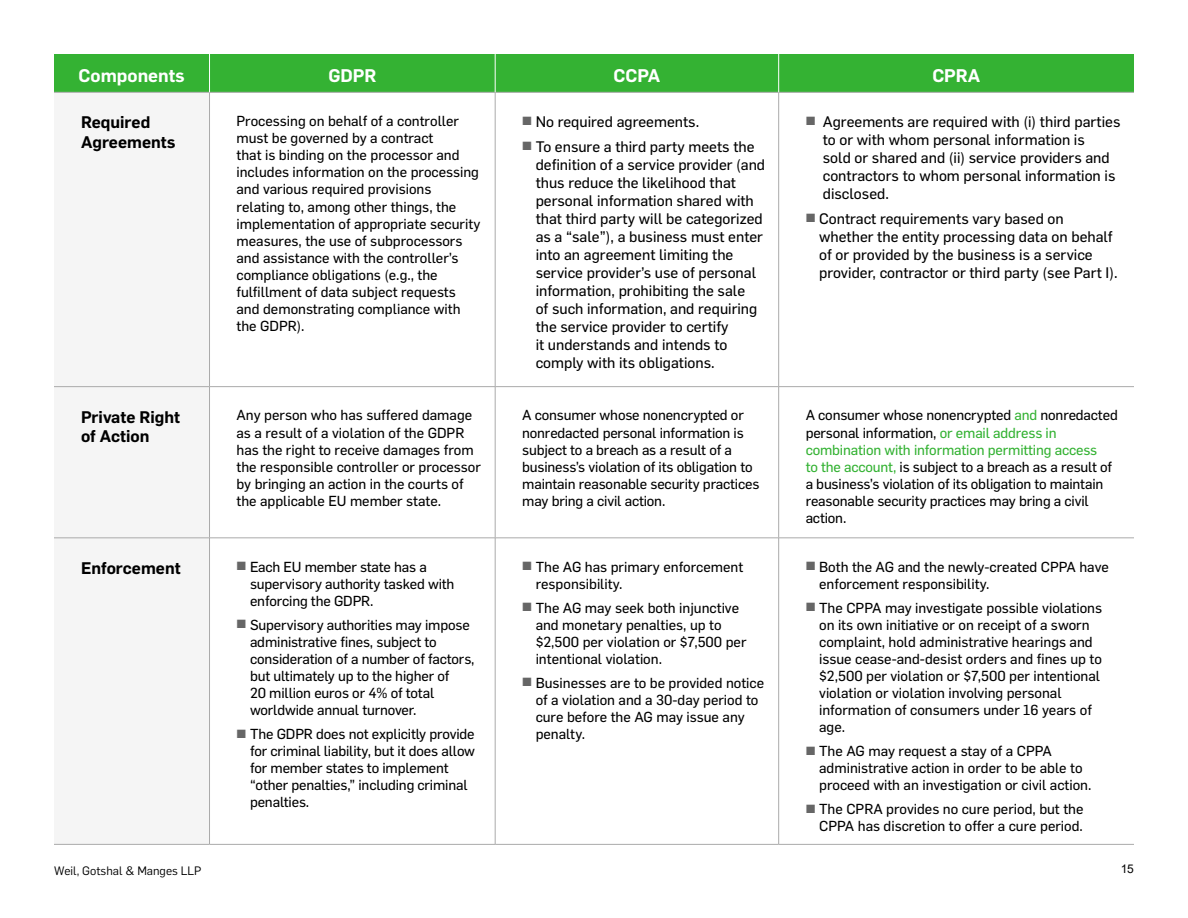
<style>
.page{position:relative;width:1188px;height:918px;background:#fff}
.page>*{position:absolute;margin:0;border:0;box-sizing:border-box;transform-origin:0 0}
.t1{font:600 18px "Flama";color:#fff}
.t2{font:600 16.5px/19.8px "Flama";color:#000}
.t3{font:15px/18px "Flama Basic";color:#000}
.t4{font:14.25px/17.1px "Flama Basic";color:#000}
.t5{font:12px "Flama";color:#000}
.t6{font:12px "Arial";color:#000}
.s1{color:#666}
.s2{color:#34b233}
.s3{font-size:15px;color:#666}
</style>
<div class="page">
<div style="left:54px;top:54px;width:1080px;height:38px;background:#34b233"></div>
<hr style="left:54px;top:92px;width:156px;height:1px;background:#aaa">
<hr style="left:210px;top:92px;width:285px;height:1px;background:#aaa">
<hr style="left:209px;top:92px;width:1px;height:294px;background:#aaa">
<hr style="left:495px;top:92px;width:284px;height:1px;background:#aaa">
<hr style="left:495px;top:92px;width:1px;height:294px;background:#aaa">
<hr style="left:779px;top:92px;width:355px;height:1px;background:#aaa">
<hr style="left:778px;top:92px;width:1px;height:294px;background:#aaa">
<hr style="left:54px;top:386px;width:156px;height:1px;background:#aaa">
<hr style="left:210px;top:386px;width:285px;height:1px;background:#aaa">
<hr style="left:209px;top:387px;width:1px;height:151px;background:#aaa">
<hr style="left:495px;top:386px;width:284px;height:1px;background:#aaa">
<hr style="left:495px;top:387px;width:1px;height:151px;background:#aaa">
<hr style="left:779px;top:386px;width:355px;height:1px;background:#aaa">
<hr style="left:778px;top:387px;width:1px;height:151px;background:#aaa">
<hr style="left:209px;top:538px;width:1px;height:306px;background:#aaa">
<hr style="left:495px;top:538px;width:1px;height:306px;background:#aaa">
<hr style="left:778px;top:538px;width:1px;height:306px;background:#aaa">
<hr style="left:54px;top:844px;width:156px;height:1px;background:#aaa">
<hr style="left:210px;top:844px;width:285px;height:1px;background:#aaa">
<hr style="left:495px;top:844px;width:284px;height:1px;background:#aaa">
<hr style="left:779px;top:844px;width:355px;height:1px;background:#aaa">
<hr style="left:209px;top:54px;width:1px;height:38px;background:#fff">
<hr style="left:495px;top:54px;width:1px;height:38px;background:#fff">
<hr style="left:778px;top:54px;width:1px;height:38px;background:#fff">
<hr style="left:54px;top:538px;width:156px;height:1px;background:#aaa">
<hr style="left:210px;top:538px;width:285px;height:1px;background:#aaa">
<hr style="left:495px;top:538px;width:284px;height:1px;background:#aaa">
<hr style="left:779px;top:538px;width:355px;height:1px;background:#aaa">
<p class="t1" style="left:79px;top:62px;width:108px">Components</p>
<p class="t1" style="left:328px;top:62px;width:50px">GDPR</p>
<p class="t1" style="left:613px;top:62px;width:48px">CCPA</p>
<p class="t1" style="left:932px;top:62px;width:50px">CPRA</p>
<p class="t2" style="left:81px;top:111px;width:96px">Required<br>Agreements</p>
<p class="t4" style="left:237px;top:112px;width:245px">Processing on behalf of a controller must be governed by a contract<br>that is binding on the processor and includes information on the processing and various required provisions relating to, among other things, the implementation of appropriate security measures, the use of subprocessors and assistance with the controller’s compliance obligations (e.g., the fulfillment of data subject requests and demonstrating compliance with the GDPR).</p>
<p class="t3" style="left:522px;top:112px;width:179px"><span class="s1">▪</span> No required agreements.</p>
<p class="t3" style="left:823px;top:112px;width:299px;text-indent:-17px"><span class="s1">▪</span> Agreements are required with (i) third parties to or with whom personal information is<br>sold or shared and (ii) service providers and contractors to whom personal information is disclosed.</p>
<p class="t3" style="left:819px;top:208px;width:300px;text-indent:-14px"><span class="s1">▪</span> Contract requirements vary based on whether the entity processing data on behalf of or provided by the business is a service provider, contractor or third party (see Part I).</p>
<p class="t3" style="left:536px;top:136px;width:231px;text-indent:-14px"><span class="s1">▪</span> To ensure a third party meets the definition of a service provider (and thus reduce the likelihood that personal information shared with that third party will be categorized as a “sale”), a business must enter into an agreement limiting the service provider’s use of personal information, prohibiting the sale<br>of such information, and requiring the service provider to certify<br>it understands and intends to comply with its obligations.</p>
<p class="t2" style="left:81px;top:406px;width:100px">Private Right of Action</p>
<p class="t4" style="left:237px;top:406px;width:246px">Any person who has suffered damage as a result of a violation of the GDPR has the right to receive damages from the responsible controller or processor by bringing an action in the courts of the applicable EU member state.</p>
<p class="t4" style="left:522px;top:406px;width:239px">A consumer whose nonencrypted or nonredacted personal information is subject to a breach as a result of a business’s violation of its obligation to maintain reasonable security practices may bring a civil action.</p>
<p class="t4" style="left:806px;top:406px;width:314px">A consumer whose nonencrypted <span class="s2">and</span> nonredacted personal information, <span class="s2">or email address in combination with information permitting access<br>to the account,</span> is subject to a breach as a result of a business’s violation of its obligation to maintain reasonable security practices may bring a civil action.</p>
<p class="t2" style="left:81px;top:557px;width:101px">Enforcement</p>
<p class="t4" style="left:250px;top:557px;width:206px;text-indent:-14px"><span class="s3">▪</span> Each EU member state has a supervisory authority tasked with enforcing the GDPR.</p>
<p class="t4" style="left:250px;top:615px;width:226px;text-indent:-14px"><span class="s3">▪</span> Supervisory authorities may impose administrative fines, subject to consideration of a number of factors, but ultimately up to the higher of<br>20 million euros or 4% of total worldwide annual turnover.</p>
<p class="t4" style="left:250px;top:725px;width:227px;text-indent:-14px"><span class="s3">▪</span> The GDPR does not explicitly provide for criminal liability, but it does allow for member states to implement “other penalties,” including criminal penalties.</p>
<p class="t4" style="left:536px;top:557px;width:209px;text-indent:-14px"><span class="s3">▪</span> The AG has primary enforcement responsibility.</p>
<p class="t4" style="left:536px;top:598px;width:212px;text-indent:-14px"><span class="s3">▪</span> The AG may seek both injunctive and monetary penalties, up to $2,500 per violation or $7,500 per intentional violation.</p>
<p class="t4" style="left:536px;top:673px;width:230px;text-indent:-14px"><span class="s3">▪</span> Businesses are to be provided notice of a violation and a 30-day period to cure before the AG may issue any penalty.</p>
<p class="t4" style="left:819px;top:557px;width:291px;text-indent:-14px"><span class="s3">▪</span> Both the AG and the newly-created CPPA have enforcement responsibility.</p>
<p class="t4" style="left:819px;top:598px;width:285px;text-indent:-14px"><span class="s3">▪</span> The CPPA may investigate possible violations on its own initiative or on receipt of a sworn complaint, hold administrative hearings and issue cease-and-desist orders and fines up to $2,500 per violation or $7,500 per intentional violation or violation involving personal information of consumers under 16 years of age.</p>
<p class="t4" style="left:819px;top:742px;width:274px;text-indent:-14px"><span class="s3">▪</span> The AG may request a stay of a CPPA administrative action in order to be able to proceed with an investigation or civil action.</p>
<p class="t4" style="left:806px;top:800px;width:279px;text-align:right"><span class="s3">▪</span> The CPRA provides no cure period, but the<br>CPPA has discretion to offer a cure period.</p>
<p class="t5" style="left:54px;top:863px;width:149px">Weil, Gotshal &amp; Manges LLP</p>
<p class="t6" style="left:1121px;top:860px;width:15px">15</p>
</div>
